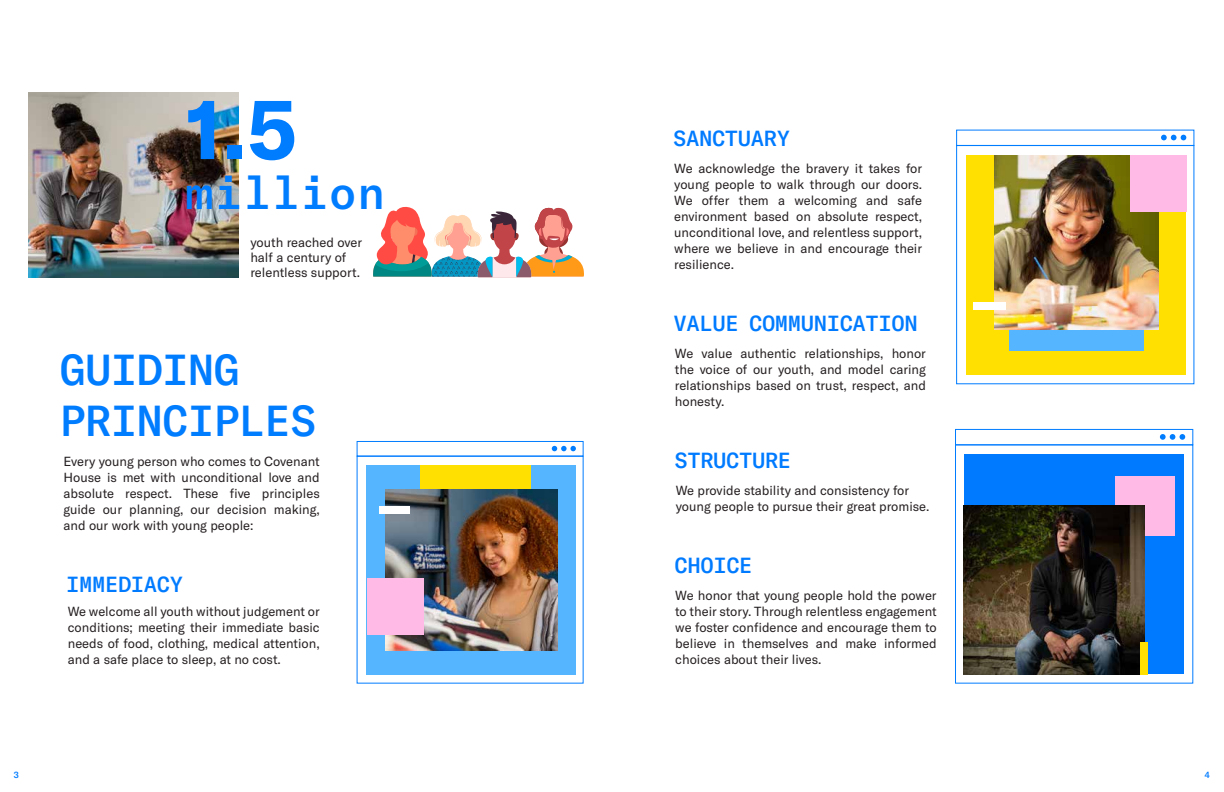
<style>
.page{position:relative;width:1224px;height:792px;background:#fff}
.page>*{position:absolute;margin:0;border:0;box-sizing:border-box;transform-origin:0 0}
.t1{font:700 83.7px "GT America";color:#007cff}
.t2{font:500 46.3px "GT America Mono";color:#007cff}
.t3{font:500 42.7px/51.3px "GT America Mono";letter-spacing:-.02em;color:#007cff}
.t4{font:500 21.6px "GT America Mono";letter-spacing:-.02em;color:#007bff}
.t5{font:13px/16px "GT America";color:#251f20;text-align:justify}
.t6{font:500 9px "GT America Mono";color:#007bff}
</style>
<div class="page">
<img style="left:28px;top:93px;width:210px;height:184px">
<svg style="left:373px;top:206px;width:211px;height:71px"></svg>
<svg style="left:552px;top:446px;width:24px;height:5px"></svg>
<div style="left:367px;top:465px;width:209px;height:209px;background:#56b5ff"></div>
<div style="left:421px;top:465px;width:110px;height:129px;background:#ffe000"></div>
<img style="left:385px;top:490px;width:172px;height:160px">
<div style="left:379px;top:507px;width:30px;height:7px;background:#fff"></div>
<div style="left:357px;top:441px;width:227px;height:15px;border:1px solid #007cff"></div>
<div style="left:367px;top:578px;width:57px;height:56px;background:#ffbbe5"></div>
<div style="left:956px;top:145px;width:238px;height:239px;border:1px solid #007cff"></div>
<div style="left:967px;top:156px;width:219px;height:219px;background:#ffe000"></div>
<div style="left:1009px;top:291px;width:135px;height:60px;background:#56b5ff"></div>
<img style="left:995px;top:156px;width:163px;height:174px">
<div style="left:974px;top:303px;width:32px;height:7px;background:#fff"></div>
<div style="left:1130px;top:155px;width:56px;height:57px;background:#ffbbe5"></div>
<svg style="left:1161px;top:135px;width:25px;height:5px"></svg>
<div style="left:964px;top:455px;width:219px;height:219px;background:#007bff"></div>
<div style="left:1115px;top:476px;width:60px;height:60px;background:#ffbbe5"></div>
<img style="left:964px;top:505px;width:180px;height:169px">
<div style="left:1140px;top:642px;width:8px;height:32px;background:#ffe000"></div>
<div style="left:955px;top:429px;width:238px;height:16px;border:1px solid #007cff"></div>
<svg style="left:1160px;top:434px;width:25px;height:6px"></svg>
<p class="t6" style="left:14px;top:769px;width:7px">3</p>
<h1 class="t1" style="left:186px;top:77px;width:112px">1 .5</h1>
<h2 class="t2" style="left:185px;top:166px;width:202px">million</h2>
<p class="t5" style="left:250px;top:236px;width:113px;line-height:14.8px;text-align:left">youth reached over half a century of relentless support.</p>
<h3 class="t3" style="left:60px;top:344px;width:259px">GUIDING<br>PRINCIPLES</h3>
<p class="t5" style="left:63px;top:453px;width:258px">Every young person who comes to Covenant House is met with unconditional love and absolute respect. These five principles guide our planning, our decision making, and our work with young people:</p>
<h3 class="t4" style="left:66px;top:572px;width:118px">IMMEDIACY</h3>
<p class="t5" style="left:68px;top:603px;width:253px">We welcome all youth without judgement or conditions; meeting their immediate basic needs of food, clothing, medical attention, and a safe place to sleep, at no cost.</p>
<h3 class="t4" style="left:673px;top:126px;width:118px">SANCTUARY</h3>
<p class="t5" style="left:674px;top:161px;width:249px">We acknowledge the bravery it takes for young people to walk through our doors.<br>We offer them a welcoming and safe environment based on absolute respect, unconditional love, and relentless support, where we believe in and encourage their resilience.</p>
<h3 class="t4" style="left:674px;top:311px;width:246px">VALUE COMMUNICATION</h3>
<p class="t5" style="left:675px;top:346px;width:253px">We value authentic relationships, honor the voice of our youth, and model caring relationships based on trust, respect, and honesty.</p>
<h3 class="t4" style="left:674px;top:448px;width:118px">STRUCTURE</h3>
<p class="t5" style="left:676px;top:482px;width:255px">We provide stability and consistency for young people to pursue their great promise.</p>
<h3 class="t4" style="left:675px;top:553px;width:80px">CHOICE</h3>
<p class="t5" style="left:675px;top:588px;width:263px">We honor that young people hold the power to their story. Through relentless engagement we foster confidence and encourage them to believe in themselves and make informed choices about their lives.</p>
<p class="t6" style="left:1204px;top:769px;width:7px">4</p>
</div>
